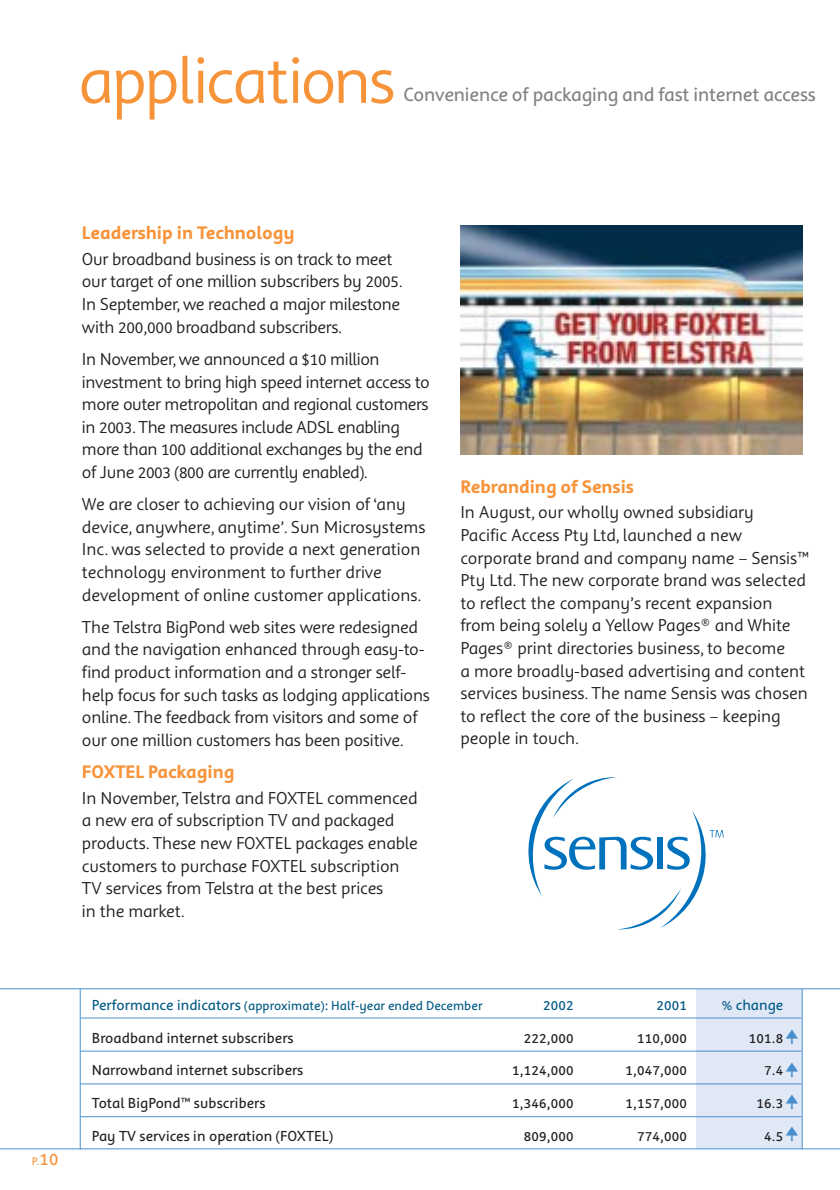
<style>
.page{position:relative;width:840px;height:1190px;background:#fff}
.page>*{position:absolute;margin:0;border:0;box-sizing:border-box;transform-origin:0 0}
.t1{font:72px "Harmony Display";letter-spacing:-.035em;color:#f79339}
.t2{font:21px "Harmony Text";letter-spacing:-.015em;color:#808284}
.t3{font:700 20px "Harmony Text";color:#f79339}
.t4{font:19px/22.6px "Harmony Display";letter-spacing:-.01em;color:#231f1f}
.t5{font:16px "Harmony Text";color:#231f1f}
.t6{font:16px "Harmony Text";color:#005984}
.t7{font:14px "Harmony Text";color:#005984}
.t8{font:12px "Harmony Text";color:#f79339}
.s1{font-size:20px}
.s2{font-size:16px}
</style>
<div class="page">
<div style="left:697px;top:989px;width:105px;height:160px;background:#e0e8f6"></div>
<hr style="left:0;top:1148px;width:840px;height:1px;background:#4c8fcd">
<hr style="left:80px;top:1018px;width:721px;height:1px;background:#4c8fcd">
<hr style="left:80px;top:1051px;width:721px;height:1px;background:#488ecc">
<hr style="left:80px;top:1083px;width:721px;height:1px;background:#488ecc">
<hr style="left:80px;top:1116px;width:721px;height:1px;background:#488ecc">
<hr style="left:802px;top:989px;width:1px;height:160px;background:#4c8fcd">
<hr style="left:80px;top:989px;width:1px;height:160px;background:#4c8fcd">
<hr style="left:0;top:988px;width:840px;height:1px;background:#4c8fcd">
<img style="left:461px;top:225px;width:342px;height:229px">
<svg style="left:528px;top:777px;width:196px;height:153px"></svg>
<h1 class="t1" style="left:78px;top:55px;width:319px">applications</h1>
<p class="t2" style="left:404px;top:87px;width:414px">Convenience of packaging and fast internet access</p>
<p class="t3" style="left:82px;top:226px;width:214px">Leadership in Technology</p>
<p class="t4" style="left:82px;top:249px;width:323px">Our broadband business is on track to meet our target of one million subscribers by 2005.<br>In September, we reached a major milestone with 200,000 broadband subscribers.</p>
<p class="t4" style="left:82px;top:349px;width:349px">In November, we announced a $10 million investment to bring high speed internet access to more outer metropolitan and regional customers in 2003. The measures include ADSL enabling more than 100 additional exchanges by the end of June 2003 (800 are currently enabled).</p>
<p class="t4" style="left:82px;top:495px;width:345px">We are closer to achieving our vision of ‘any device, anywhere, anytime’. Sun Microsystems Inc. was selected to provide a next generation technology environment to further drive development of online customer applications.</p>
<p class="t4" style="left:82px;top:617px;width:349px">The Telstra BigPond web sites were redesigned and the navigation enhanced through easy-to&shy;find product information and a stronger self&shy;help focus for such tasks as lodging applications online. The feedback from visitors and some of our one million customers has been positive.</p>
<p class="t3" style="left:82px;top:765px;width:154px">FOXTEL Packaging</p>
<p class="t4" style="left:82px;top:788px;width:337px">In November, Telstra and FOXTEL commenced a new era of subscription TV and packaged products. These new FOXTEL packages enable customers to purchase FOXTEL subscription TV services from Telstra at the best prices<br>in the market.</p>
<p class="t3" style="left:460px;top:480px;width:175px">Rebranding of Sensis</p>
<p class="t4" style="left:460px;top:503px;width:350px">In August, our wholly owned subsidiary<br>Pacific Access Pty Ltd, launched a new corporate brand and company name – Sensis™ Pty Ltd. The new corporate brand was selected to reflect the company’s recent expansion from being solely a Yellow Pages® and White Pages® print directories business, to become<br>a more broadly-based advertising and content services business. The name Sensis was chosen to reflect the core of the business – keeping people in touch.</p>
<p class="t8" style="left:32px;top:1157px;width:28px">P.<span class="s1">10</span></p>
<p class="t7" style="left:92px;top:1001px;width:392px"><span class="s2">Performance indicators</span> (approximate)<span class="s2">:</span> Half-year ended December</p>
<p class="t6" style="left:543px;top:999px;width:32px">2002</p>
<p class="t6" style="left:657px;top:999px;width:32px">2001</p>
<p class="t6" style="left:722px;top:999px;width:63px">% change</p>
<p class="t5" style="left:92px;top:1032px;width:203px">Broadband internet subscribers</p>
<p class="t5" style="left:524px;top:1032px;width:51px">222,000</p>
<p class="t5" style="left:637px;top:1032px;width:51px">110,000</p>
<p class="t5" style="left:749px;top:1032px;width:36px">101.8</p>
<p class="t5" style="left:92px;top:1065px;width:213px">Narrowband internet subscribers</p>
<p class="t5" style="left:512px;top:1065px;width:63px">1,124,000</p>
<p class="t5" style="left:626px;top:1065px;width:63px">1,047,000</p>
<p class="t5" style="left:764px;top:1065px;width:21px">7.4</p>
<p class="t5" style="left:92px;top:1098px;width:175px">Total BigPond™ subscribers</p>
<p class="t5" style="left:512px;top:1098px;width:63px">1,346,000</p>
<p class="t5" style="left:626px;top:1098px;width:63px">1,157,000</p>
<p class="t5" style="left:757px;top:1098px;width:28px">16.3</p>
<p class="t5" style="left:92px;top:1130px;width:243px">Pay TV services in operation (FOXTEL)</p>
<p class="t5" style="left:524px;top:1130px;width:51px">809,000</p>
<p class="t5" style="left:637px;top:1130px;width:51px">774,000</p>
<p class="t5" style="left:764px;top:1130px;width:21px">4.5</p>
</div>
